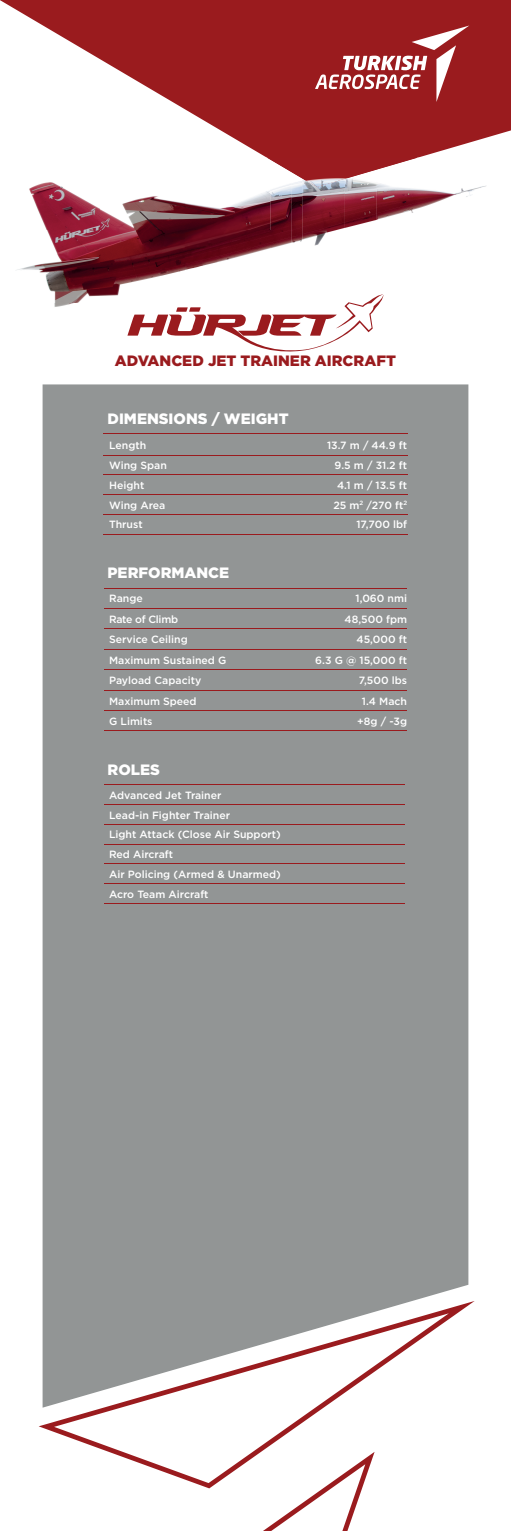
<style>
.page{position:relative;width:511px;height:1531px;background:#fff}
.page>*{position:absolute;margin:0;border:0;box-sizing:border-box;transform-origin:0 0}
.t1{font:15px "Gotham Black Tr";color:#fff}
.t2{font:15px "Gotham Black Tr";color:#9a1b1e}
.t3{font:10.5px/19.8px "Gotham Medium Tr";color:#fff}
.t4{font:10.5px "Gotham Medium Tr";letter-spacing:-.025em;color:#fff}
</style>
<div class="page">
<div style="left:43px;top:384px;width:425px;height:917px;background:#929595"></div>
<svg style="left:263px;top:1488px;width:99px;height:43px"></svg>
<svg style="left:39px;top:1301px;width:435px;height:187px"></svg>
<hr style="left:104px;top:433px;width:160px;height:1px;background:#9a1b1e">
<hr style="left:264px;top:433px;width:143px;height:1px;background:#9a1b1e">
<hr style="left:104px;top:455px;width:160px;height:1px;background:#9a1b1e">
<hr style="left:264px;top:455px;width:143px;height:1px;background:#9a1b1e">
<hr style="left:104px;top:475px;width:160px;height:1px;background:#9a1b1e">
<hr style="left:264px;top:475px;width:143px;height:1px;background:#9a1b1e">
<hr style="left:104px;top:494px;width:160px;height:1px;background:#9a1b1e">
<hr style="left:264px;top:494px;width:143px;height:1px;background:#9a1b1e">
<hr style="left:104px;top:514px;width:160px;height:1px;background:#9a1b1e">
<hr style="left:264px;top:514px;width:143px;height:1px;background:#9a1b1e">
<hr style="left:104px;top:534px;width:160px;height:1px;background:#9a1b1e">
<hr style="left:264px;top:534px;width:143px;height:1px;background:#9a1b1e">
<hr style="left:104px;top:784px;width:300px;height:1px;background:#9a1b1e">
<hr style="left:104px;top:804px;width:300px;height:1px;background:#9a1b1e">
<hr style="left:104px;top:824px;width:300px;height:1px;background:#9a1b1e">
<hr style="left:104px;top:844px;width:300px;height:1px;background:#9a1b1e">
<hr style="left:104px;top:864px;width:300px;height:1px;background:#9a1b1e">
<hr style="left:104px;top:883px;width:300px;height:1px;background:#9a1b1e">
<hr style="left:104px;top:903px;width:300px;height:1px;background:#9a1b1e">
<hr style="left:104px;top:588px;width:124px;height:1px;background:#9a1b1e">
<hr style="left:228px;top:588px;width:179px;height:1px;background:#9a1b1e">
<hr style="left:104px;top:608px;width:124px;height:1px;background:#9a1b1e">
<hr style="left:228px;top:608px;width:179px;height:1px;background:#9a1b1e">
<hr style="left:104px;top:629px;width:124px;height:1px;background:#9a1b1e">
<hr style="left:228px;top:629px;width:179px;height:1px;background:#9a1b1e">
<hr style="left:104px;top:649px;width:124px;height:1px;background:#9a1b1e">
<hr style="left:228px;top:649px;width:179px;height:1px;background:#9a1b1e">
<hr style="left:104px;top:669px;width:124px;height:1px;background:#9a1b1e">
<hr style="left:228px;top:669px;width:179px;height:1px;background:#9a1b1e">
<hr style="left:104px;top:690px;width:124px;height:1px;background:#9a1b1e">
<hr style="left:228px;top:690px;width:179px;height:1px;background:#9a1b1e">
<hr style="left:104px;top:710px;width:124px;height:1px;background:#9a1b1e">
<hr style="left:228px;top:710px;width:179px;height:1px;background:#9a1b1e">
<hr style="left:104px;top:731px;width:124px;height:1px;background:#9a1b1e">
<hr style="left:228px;top:731px;width:179px;height:1px;background:#9a1b1e">
<svg style="left:0;top:0;width:510px;height:158px;fill:#9a1b1e"></svg>
<img style="left:17px;top:182px;width:253px;height:125px">
<img style="left:270px;top:187px;width:21px;height:62px">
<img style="left:376px;top:186px;width:110px;height:34px">
<img style="left:291px;top:187px;width:11px;height:56px">
<img style="left:344px;top:187px;width:32px;height:41px">
<img style="left:302px;top:187px;width:42px;height:59px">
<img style="left:267px;top:158px;width:150px;height:29px">
<svg style="left:127px;top:293px;width:257px;height:59px"></svg>
<svg style="left:315px;top:26px;width:154px;height:76px"></svg>
<h1 class="t2" style="left:115px;top:352px;width:282px">ADVANCED JET TRAINER AIRCRAFT</h1>
<h1 class="t1" style="left:107px;top:409px;width:182px">DIMENSIONS / WEIGHT</h1>
<p class="t3" style="left:109px;top:435px;width:39px">Length</p>
<p class="t3" style="left:327px;top:435px;width:81px">13.7 m / 44.9 ft</p>
<p class="t3" style="left:109px;top:455px;width:59px">Wing Span</p>
<p class="t3" style="left:334px;top:455px;width:74px">9.5 m / 31.2 ft</p>
<p class="t3" style="left:109px;top:475px;width:37px">Height</p>
<p class="t3" style="left:337px;top:475px;width:71px">4.1 m / 13.5 ft</p>
<p class="t3" style="left:109px;top:495px;width:58px">Wing Area</p>
<p class="t3" style="left:333px;top:495px;width:75px">25 m<sup>2</sup> /270 ft<sup>2</sup></p>
<p class="t3" style="left:109px;top:515px;width:35px">Thrust</p>
<p class="t3" style="left:356px;top:515px;width:52px">17,700 lbf</p>
<h1 class="t1" style="left:107px;top:564px;width:123px">PERFORMANCE</h1>
<p class="t3" style="left:109px;top:589px;width:35px">Range</p>
<p class="t3" style="left:355px;top:589px;width:53px">1,060 nmi</p>
<p class="t4" style="left:109px;top:613px;width:70px">Rate of Climb</p>
<p class="t3" style="left:344px;top:609px;width:64px">48,500 fpm</p>
<p class="t3" style="left:109px;top:630px;width:80px">Service Ceiling</p>
<p class="t3" style="left:356px;top:630px;width:52px">45,000 ft</p>
<p class="t3" style="left:109px;top:650px;width:119px">Maximum Sustained G</p>
<p class="t3" style="left:315px;top:650px;width:93px">6.3 G @ 15,000 ft</p>
<p class="t3" style="left:109px;top:670px;width:94px">Payload Capacity</p>
<p class="t3" style="left:358px;top:670px;width:50px">7,500 lbs</p>
<p class="t3" style="left:109px;top:691px;width:89px">Maximum Speed</p>
<p class="t3" style="left:361px;top:691px;width:47px">1.4 Mach</p>
<p class="t3" style="left:109px;top:711px;width:45px">G Limits</p>
<p class="t3" style="left:357px;top:711px;width:51px">+8g / -3g</p>
<h1 class="t1" style="left:107px;top:760px;width:54px">ROLES</h1>
<p class="t3" style="left:109px;top:785px;width:173px">Advanced Jet Trainer<br>Lead-in Fighter Trainer<br>Light Attack (Close Air Support)<br>Red Aircraft<br>Air Policing (Armed &amp; Unarmed)<br>Acro Team Aircraft</p>
</div>
